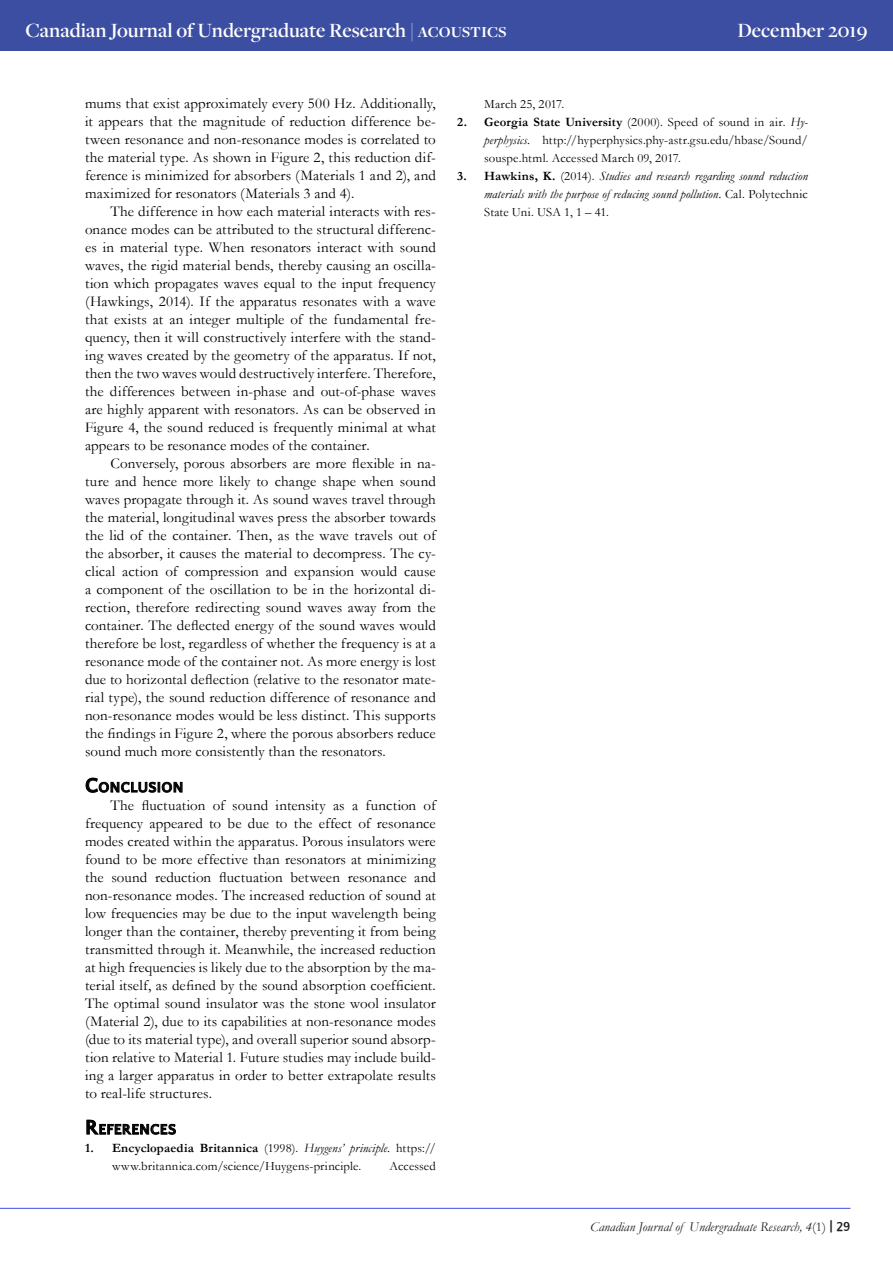
<style>
.page{position:relative;width:893px;height:1263px;background:#fff}
.page>*{position:absolute;margin:0;border:0;box-sizing:border-box;transform-origin:0 0}
.t1{font:600 21px "Freight Disp Pro";color:#fff}
.t2{font:15px/18px "Garamond";letter-spacing:.005em;color:#000;text-align:justify}
.t3{font:700 14.7px "Quattrocento Sans";letter-spacing:.025em;color:#000}
.t4{font:italic 13.5px "Garamond";color:#231f20}
.t5{font:12.75px/18px "Garamond";letter-spacing:.01em;color:#000}
.t6{font:italic 12.75px/18px "Garamond";letter-spacing:.01em;color:#000;text-align:justify}
.s1{font-size:21px}
.s2{font-weight:700}
.s3{font-style:italic}
.s4{font-weight:700;font-style:normal}
.s5{font-style:normal}
.s6{font-family:"Quattrocento Sans";font-weight:700;font-style:normal}
</style>
<div class="page">
<hr style="left:0;top:1208px;width:850px;height:1px;background:#3b4ed8">
<div style="left:0;top:0;width:725px;height:50px;background:#3b4ea2"></div>
<div style="left:725px;top:0;width:168px;height:50px;background:#3b4ea2"></div>
<svg style="left:85px;top:777px;width:98px;height:16px"></svg>
<svg style="left:86px;top:1119px;width:90px;height:16px"></svg>
<h1 class="t1" style="left:26px;top:17px;width:483px">Canadian Journal of Undergraduate Research | acoustics</h1>
<h1 class="t1" style="left:738px;top:17px;width:131px">December 2019</h1>
<p class="t2" style="left:85px;top:95px;width:352px">mums that exist approximately every 500 Hz. Additionally, it appears that the magnitude of reduction difference be&shy;tween resonance and non-resonance modes is correlated to the material type. As shown in Figure 2, this reduction dif&shy;ference is minimized for absorbers (Materials 1 and 2), and maximized for resonators (Materials 3 and 4).</p>
<p class="t2" style="left:85px;top:203px;width:352px;text-indent:26px">The difference in how each material interacts with res&shy;onance modes can be attributed to the structural differenc&shy;es in material type. When resonators interact with sound waves, the rigid material bends, thereby causing an oscilla&shy;tion which propagates waves equal to the input frequency (Hawkings, 2014). If the apparatus resonates with a wave that exists at an integer multiple of the fundamental fre&shy;quency, then it will constructively interfere with the stand&shy;ing waves created by the geometry of the apparatus. If not, then the two waves would destructively interfere. Therefore, the differences between in-phase and out-of-phase waves are highly apparent with resonators. As can be observed in Figure 4, the sound reduced is frequently minimal at what appears to be resonance modes of the container.</p>
<p class="t2" style="left:85px;top:455px;width:352px;text-indent:26px">Conversely, porous absorbers are more flexible in na&shy;ture and hence more likely to change shape when sound waves propagate through it. As sound waves travel through the material, longitudinal waves press the absorber towards the lid of the container. Then, as the wave travels out of the absorber, it causes the material to decompress. The cy&shy;clical action of compression and expansion would cause a component of the oscillation to be in the horizontal di&shy;rection, therefore redirecting sound waves away from the container. The deflected energy of the sound waves would therefore be lost, regardless of whether the frequency is at a resonance mode of the container not. As more energy is lost due to horizontal deflection (relative to the resonator mate&shy;rial type), the sound reduction difference of resonance and non-resonance modes would be less distinct. This supports the findings in Figure 2, where the porous absorbers reduce sound much more consistently than the resonators.</p>
<p class="t3" style="left:85px;top:780px;width:100px"><span class="s1">C</span>ONCLUSION</p>
<p class="t2" style="left:85px;top:797px;width:352px;text-indent:26px">The fluctuation of sound intensity as a function of frequency appeared to be due to the effect of resonance modes created within the apparatus. Porous insulators were found to be more effective than resonators at minimizing the sound reduction fluctuation between resonance and non-resonance modes. The increased reduction of sound at low frequencies may be due to the input wavelength being longer than the container, thereby preventing it from being transmitted through it. Meanwhile, the increased reduction at high frequencies is likely due to the absorption by the ma&shy;terial itself, as defined by the sound absorption coefficient.<br>The optimal sound insulator was the stone wool insulator (Material 2), due to its capabilities at non-resonance modes (due to its material type), and overall superior sound absorp&shy;tion relative to Material 1. Future studies may include build&shy;ing a larger apparatus in order to better extrapolate results to real-life structures.</p>
<p class="t3" style="left:85px;top:1122px;width:93px"><span class="s1">R</span>EFERENCES</p>
<p class="t5" style="left:112px;top:1139px;width:325px;text-indent:-27px"><span class="s2">1. Encyclopaedia Britannica</span> (1998). <span class="s3">Huygens’ principle.</span> https:// www.britannica.com/science/Huygens-principle.</p>
<p class="t5" style="left:390px;top:1157px;width:48px">Accessed</p>
<p class="t5" style="left:484px;top:95px;width:82px">March 25, 2017.</p>
<p class="t5" style="left:484px;top:113px;width:325px;text-align:justify;text-indent:-27px"><span class="s2">2. Georgia State University</span> (2000). Speed of sound in air. <span class="s3">Hy&shy;perphysics.</span> http://hyperphysics.phy-astr.gsu.edu/hbase/Sound/ souspe.html. Accessed March 09, 2017.</p>
<p class="t6" style="left:484px;top:167px;width:325px;text-indent:-27px"><span class="s4">3. Hawkins, K.</span> <span class="s5">(2014).</span> Studies and research regarding sound reduction materials with the purpose of reducing sound pollution. <span class="s5">Cal. Polytechnic State Uni. USA 1, 1 – 41.</span></p>
<p class="t4" style="left:590px;top:1219px;width:262px">Canadian Journal of Undergraduate Research, 4<span class="s5">(1)</span> <span class="s6">| 29</span></p>
</div>
